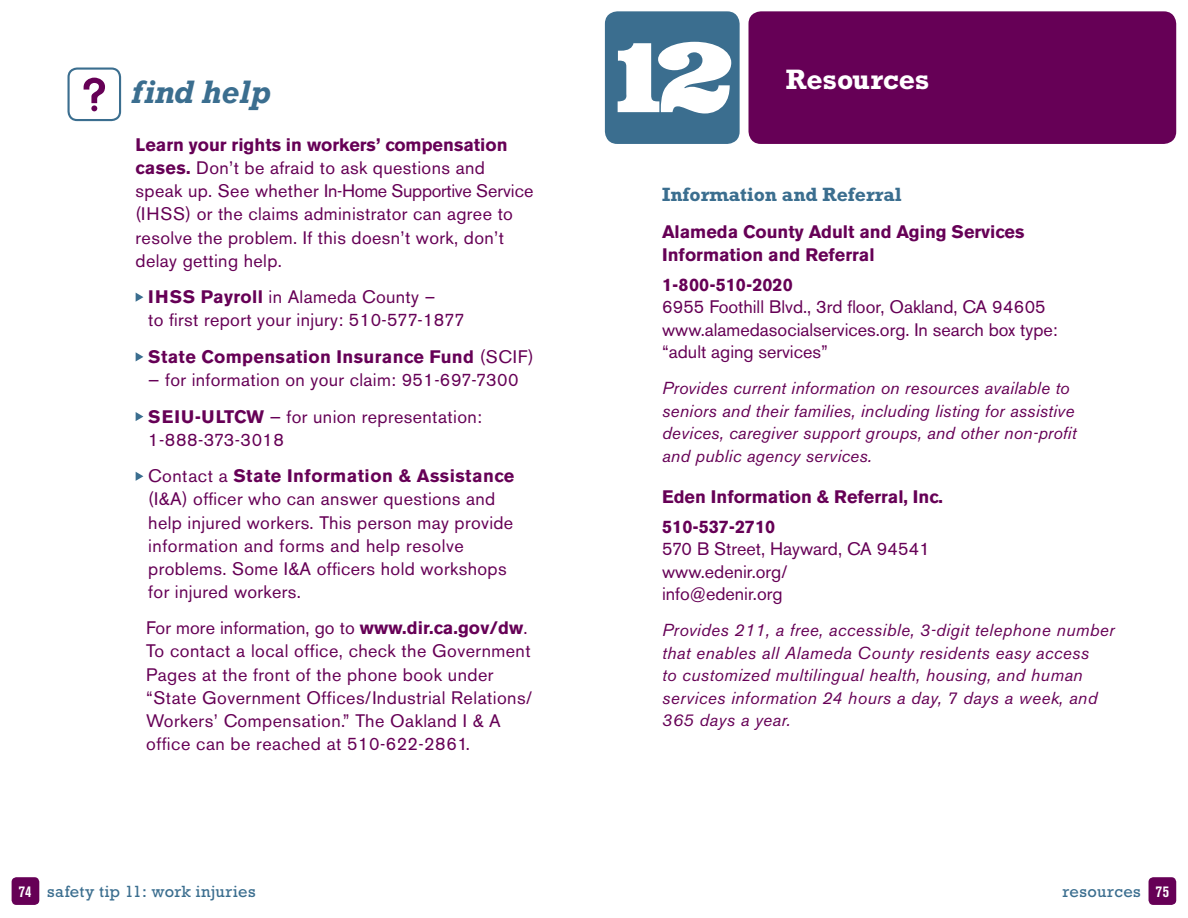
<style>
.page{position:relative;width:1188px;height:918px;background:#fff}
.page>*{position:absolute;margin:0;border:0;box-sizing:border-box;transform-origin:0 0}
.t1{font:italic 700 33px "Rockwell";color:#3b6e8f}
.t2{font:700 28.5px "Rockwell";letter-spacing:-.005em;color:#fff}
.t3{font:700 19.5px "Rockwell";color:#3b6e8f}
.t4{font:18px/23.1px "Akzidenz Grotesk BE";letter-spacing:.02em;color:#660056}
.t5{font:18px/22.5px "Akzidenz Grotesk BE";color:#660056}
.t6{font:700 18px/23.1px "Akzidenz Grotesk BE";color:#660056}
.t7{font:700 18px/36.6px "Akzidenz Grotesk BE";letter-spacing:.025em;color:#660056}
.t8{font:700 18px "Akzidenz Grotesk BE";letter-spacing:.02em;color:#660056}
.t9{font:italic 17.25px/22.5px "Akzidenz Grotesk BE";letter-spacing:.02em;color:#660056}
.t10{font:16.5px "Rockwell";letter-spacing:.025em;color:#3b6e8f}
.t11{font:700 condensed 15.75px "Akzidenz Grotesk BE";color:#fff}
.s1{font-weight:700}
.s2{font-weight:400}
</style>
<div class="page">
<div style="left:12px;top:877px;width:27px;height:28px;background:#660056;border-radius:5px"></div>
<div style="left:1149px;top:877px;width:27px;height:28px;background:#660056;border-radius:5px"></div>
<svg style="left:136px;top:293px;width:7px;height:9px"></svg>
<svg style="left:136px;top:352px;width:7px;height:9px"></svg>
<svg style="left:136px;top:412px;width:7px;height:9px"></svg>
<svg style="left:136px;top:472px;width:7px;height:9px"></svg>
<div style="left:67px;top:68px;width:54px;height:53px;border:2px solid #3b6e8f;border-radius:9px"></div>
<svg style="left:84px;top:78px;width:21px;height:33px"></svg>
<div style="left:605px;top:11px;width:135px;height:133px;background:#3b6e8f;border-radius:12px"></div>
<div style="left:749px;top:11px;width:427px;height:133px;background:#660056;border-radius:12px"></div>
<svg style="left:618px;top:42px;width:113px;height:72px"></svg>
<h1 class="t1" style="left:131px;top:73px;width:140px">find help</h1>
<p class="t4" style="left:136px;top:133px;width:399px"><span class="s1">Learn your rights in workers’ compensation cases.</span> Don’t be afraid to ask questions and speak up. See whether In-Home Supportive Service (IHSS) or the claims administrator can agree to resolve the problem. If this doesn’t work, don’t delay getting help.</p>
<p class="t4" style="left:148px;top:285px;width:318px"><span class="s1">IHSS Payroll</span> in Alameda County –<br>to first report your injury: 510-577-1877</p>
<p class="t8" style="left:148px;top:346px;width:387px">State Compensation Insurance Fund <span class="s2">(SCIF)</span></p>
<p class="t4" style="left:148px;top:361px;width:372px;line-height:36.6px">— for information on your claim: 951-697-7300<br><span class="s1">SEIU-ULTCW</span> — for union representation:</p>
<p class="t7" style="left:148px;top:421px;width:367px"><span class="s2">1-888-373-3018<br>Contact a</span> State Information &amp; Assistance</p>
<p class="t4" style="left:148px;top:488px;width:366px">(I&amp;A) officer who can answer questions and help injured workers. This person may provide information and forms and help resolve problems. Some I&amp;A officers hold workshops for injured workers.</p>
<p class="t4" style="left:146px;top:617px;width:387px">For more information, go to <span class="s1">www.dir.ca.gov/dw</span>.<br>To contact a local office, check the Government Pages at the front of the phone book under “State Government Offices/Industrial Relations/ Workers’ Compensation.” The Oakland I &amp; A office can be reached at 510-622-2861.</p>
<h2 class="t2" style="left:786px;top:62px;width:145px">Resources</h2>
<p class="t3" style="left:662px;top:183px;width:241px">Information and Referral</p>
<p class="t6" style="left:662px;top:220px;width:364px">Alameda County Adult and Aging Services<br>Information and Referral</p>
<p class="t6" style="left:662px;top:273px;width:132px">1-800-510-2020</p>
<p class="t5" style="left:662px;top:296px;width:397px">6955 Foothill Blvd., 3rd floor, Oakland, CA 94605 www.alamedasocialservices.org. In search box type: “adult aging services”</p>
<p class="t9" style="left:662px;top:377px;width:416px">Provides current information on resources available to seniors and their families, including listing for assistive devices, caregiver support groups, and other non-profit and public agency services.</p>
<p class="t6" style="left:662px;top:482px;width:282px;line-height:29.8px">Eden Information &amp; Referral, Inc.<br>510-537-2710</p>
<p class="t5" style="left:662px;top:538px;width:269px">570 B Street, Hayward, CA 94541 www.edenir.org/<br>info@edenir.org</p>
<p class="t9" style="left:662px;top:619px;width:454px">Provides 211, a free, accessible, 3-digit telephone number that enables all Alameda County residents easy access<br>to customized multilingual health, housing, and human services information 24 hours a day, 7 days a week, and 365 days a year.</p>
<p class="t10" style="left:47px;top:882px;width:210px">safety tip 11: work injuries</p>
<p class="t10" style="left:1062px;top:882px;width:80px">resources</p>
<p class="t11" style="left:19px;top:883px;width:14px">74</p>
<p class="t11" style="left:1156px;top:883px;width:15px">75</p>
</div>
